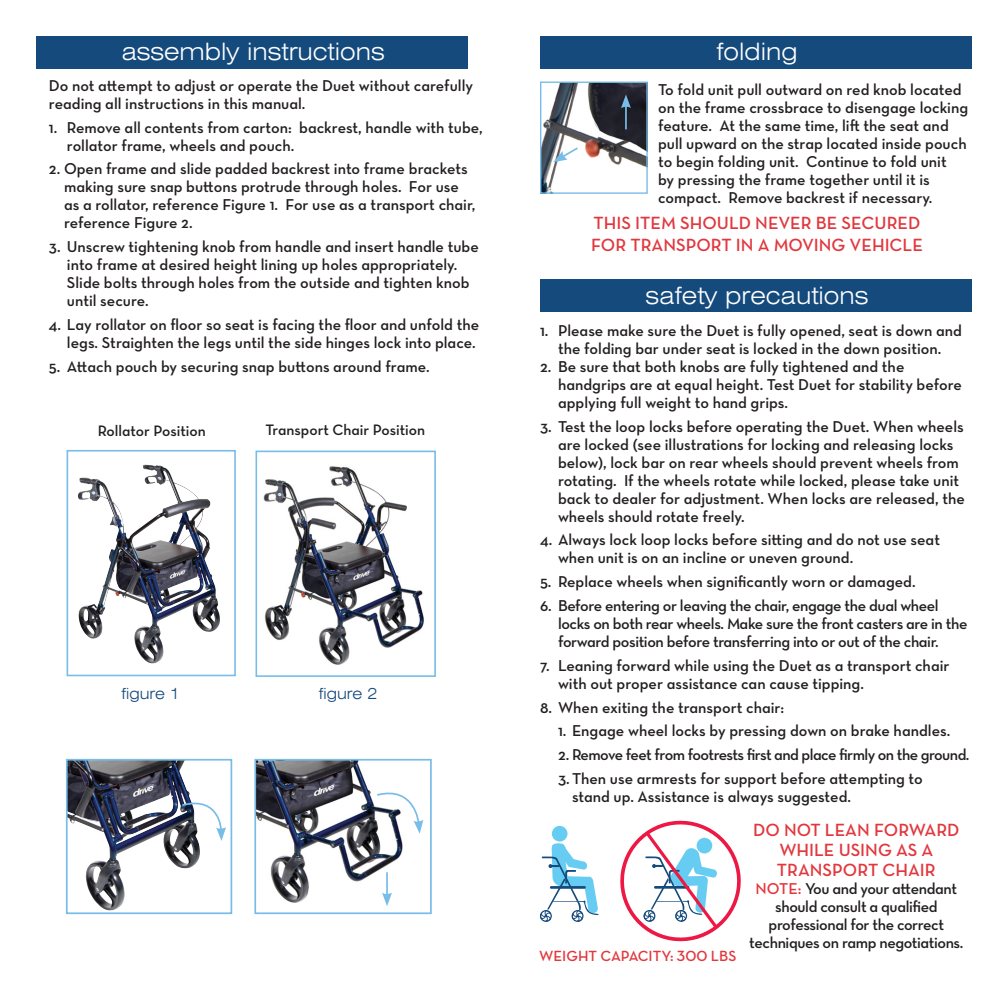
<style>
.page{position:relative;width:1008px;height:1008px;background:#fff}
.page>*{position:absolute;margin:0;border:0;box-sizing:border-box;transform-origin:0 0}
.t1{font:300 expanded 24px "Swiss 721 BT";color:#fff}
.t2{font:18px/20px "Neutraface Text Demi Alt";color:#e1373d}
.t3{font:16px/18px "Neutraface Text Demi Alt";color:#231f20}
.t4{font:16px/18px "Neutraface Text Demi Alt";letter-spacing:-.025em;color:#231f20}
.t5{font:16px "Neutraface Text Demi Alt";letter-spacing:-.035em;color:#231f20}
.t6{font:15.4px "Neutraface Text Demi Alt";color:#231f20}
.t7{font:300 expanded 15.4px "Swiss 721 BT";color:#144a7c}
.t8{font:15px "Neutraface Text Demi Alt";color:#e1373d}
.s1{color:#e1373d}
</style>
<div class="page">
<div style="left:36px;top:36px;width:432px;height:33px;background:#144a7c"></div>
<div style="left:540px;top:279px;width:432px;height:33px;background:#144a7c"></div>
<div style="left:67px;top:450px;width:169px;height:226px;border:2px solid #78bde8"></div>
<div style="left:256px;top:451px;width:180px;height:226px;border:2px solid #78bde8"></div>
<div style="left:540px;top:36px;width:432px;height:33px;background:#144a7c"></div>
<img style="left:542px;top:84px;width:104px;height:108px">
<div style="left:540px;top:82px;width:108px;height:112px;border:1px solid #78bde8"></div>
<hr style="left:625px;top:105px;width:2px;height:24px;background:#78bde8">
<svg style="left:621px;top:94px;width:10px;height:14px"></svg>
<svg style="left:553px;top:146px;width:27px;height:16px"></svg>
<img style="left:78px;top:465px;width:100px;height:73px">
<img style="left:263px;top:466px;width:161px;height:199px">
<svg style="left:620px;top:820px;width:121px;height:122px"></svg>
<svg style="left:540px;top:826px;width:59px;height:96px"></svg>
<img style="left:69px;top:762px;width:131px;height:149px">
<div style="left:66px;top:759px;width:166px;height:155px;border:2px solid #78bde8"></div>
<img style="left:257px;top:762px;width:146px;height:141px">
<div style="left:254px;top:759px;width:178px;height:155px;border:2px solid #78bde8"></div>
<hr style="left:386px;top:872px;width:2px;height:24px;background:#78bde8">
<svg style="left:382px;top:893px;width:10px;height:13px"></svg>
<svg style="left:180px;top:795px;width:46px;height:46px"></svg>
<svg style="left:375px;top:785px;width:48px;height:49px"></svg>
<p class="t1" style="left:121px;top:37px;width:265px">assembly instructions</p>
<p class="t3" style="left:49px;top:76px;width:426px">Do not attempt to adjust or operate the Duet without carefully reading all instructions in this manual.</p>
<p class="t3" style="left:67px;top:118px;width:417px;text-indent:-18px">1. Remove all contents from carton: backrest, handle with tube, rollator frame, wheels and pouch.</p>
<p class="t3" style="left:64px;top:160px;width:413px;text-indent:-15px">2. Open frame and slide padded backrest into frame brackets making sure snap buttons protrude through holes. For use as a rollator, reference Figure 1. For use as a transport chair, reference Figure 2.</p>
<p class="t3" style="left:67px;top:238px;width:413px;text-indent:-18px">3. Unscrew tightening knob from handle and insert handle tube into frame at desired height lining up holes appropriately.<br>Slide bolts through holes from the outside and tighten knob until secure.</p>
<p class="t3" style="left:49px;top:315px;width:432px;text-align:right">4. Lay rollator on floor so seat is facing the floor and unfold the legs. Straighten the legs until the side hinges lock into place.</p>
<p class="t3" style="left:49px;top:357px;width:382px">5. Attach pouch by securing snap buttons around frame.</p>
<p class="t6" style="left:98px;top:422px;width:110px">Rollator Position</p>
<p class="t6" style="left:266px;top:420px;width:161px">Transport Chair Position</p>
<p class="t7" style="left:121px;top:685px;width:60px">figure 1</p>
<p class="t7" style="left:319px;top:684px;width:60px">figure 2</p>
<p class="t1" style="left:716px;top:37px;width:83px">folding</p>
<p class="t3" style="left:658px;top:80px;width:312px">To fold unit pull outward on red knob located on the frame crossbrace to disengage locking feature. At the same time, lift the seat and pull upward on the strap located inside pouch to begin folding unit. Continue to fold unit<br>by pressing the frame together until it is compact. Remove backrest if necessary.</p>
<p class="t2" style="left:591px;top:212px;width:333px;line-height:22px">THIS ITEM SHOULD NEVER BE SECURED<br>FOR TRANSPORT IN A MOVING VEHICLE</p>
<p class="t1" style="left:646px;top:281px;width:224px">safety precautions</p>
<p class="t3" style="left:540px;top:321px;width:423px;text-align:center">1. Please make sure the Duet is fully opened, seat is down and the folding bar under seat is locked in the down position.</p>
<p class="t3" style="left:558px;top:357px;width:406px;text-indent:-18px">2. Be sure that both knobs are fully tightened and the handgrips are at equal height. Test Duet for stability before applying full weight to hand grips.</p>
<p class="t3" style="left:558px;top:417px;width:408px;text-indent:-18px">3. Test the loop locks before operating the Duet. When wheels are locked (see illustrations for locking and releasing locks below), lock bar on rear wheels should prevent wheels from rotating. If the wheels rotate while locked, please take unit back to dealer for adjustment. When locks are released, the wheels should rotate freely.</p>
<p class="t3" style="left:558px;top:531px;width:384px;text-indent:-18px">4. Always lock loop locks before sitting and do not use seat when unit is on an incline or uneven ground.</p>
<p class="t3" style="left:540px;top:573px;width:377px">5. Replace wheels when significantly worn or damaged.</p>
<p class="t4" style="left:558px;top:596px;width:411px;text-indent:-18px">6. Before entering or leaving the chair, engage the dual wheel locks on both rear wheels. Make sure the front casters are in the forward position before transferring into or out of the chair.</p>
<p class="t3" style="left:558px;top:656px;width:393px;text-indent:-18px">7. Leaning forward while using the Duet as a transport chair with out proper assistance can cause tipping.</p>
<p class="t3" style="left:540px;top:698px;width:246px">8. When exiting the transport chair:</p>
<p class="t3" style="left:558px;top:722px;width:394px">1. Engage wheel locks by pressing down on brake handles.</p>
<p class="t5" style="left:558px;top:745px;width:413px">2. Remove feet from footrests first and place firmly on the ground.</p>
<p class="t3" style="left:572px;top:769px;width:352px;text-indent:-14px">3. Then use armrests for support before attempting to stand up. Assistance is always suggested.</p>
<p class="t8" style="left:539px;top:946px;width:199px">WEIGHT CAPACITY: 300 LBS</p>
<p class="t2" style="left:753px;top:820px;width:208px;text-align:center">DO NOT LEAN FORWARD<br>WHILE USING AS A<br>TRANSPORT CHAIR</p>
<p class="t4" style="left:749px;top:879px;width:216px;text-align:center"><span class="s1">NOTE:</span> You and your attendant should consult a qualified professional for the correct techniques on ramp negotiations.</p>
</div>
